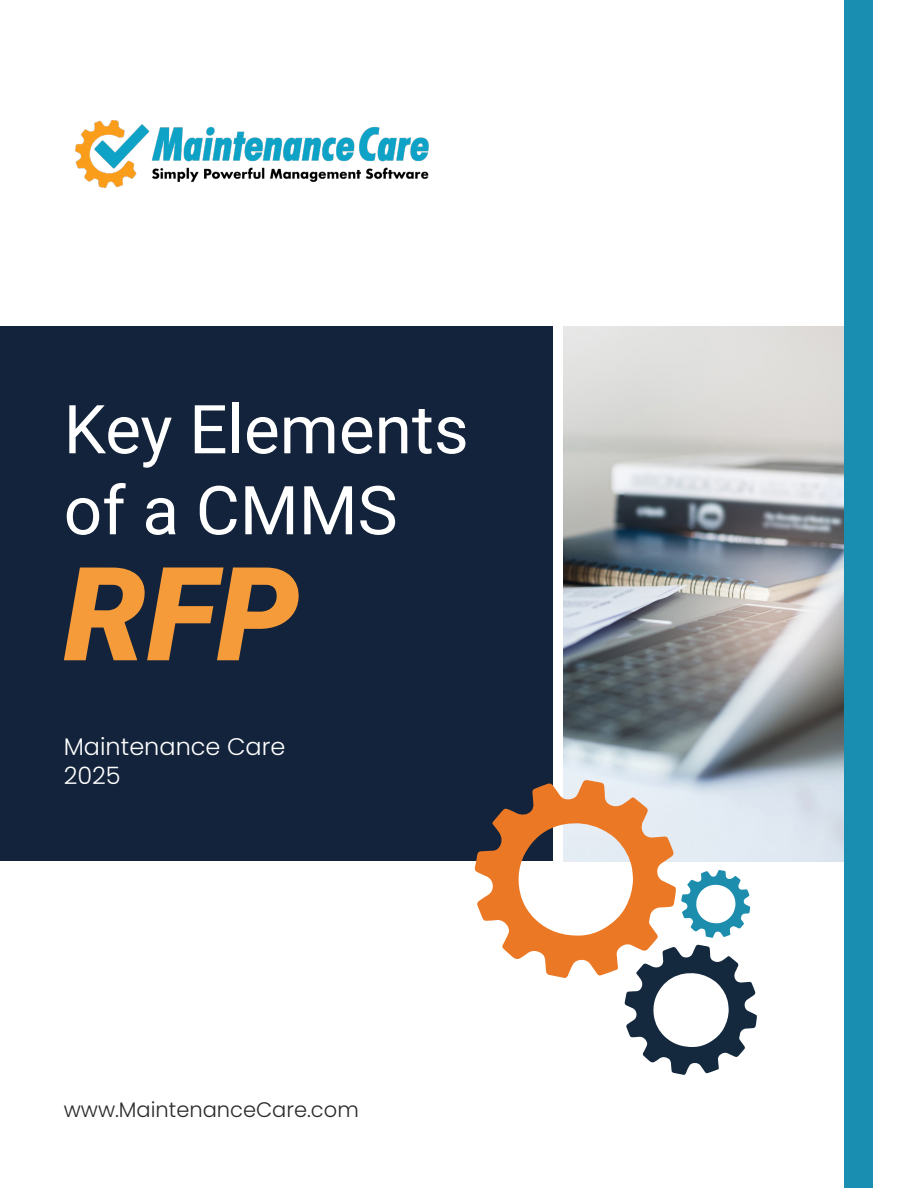
<style>
.page{position:relative;width:918px;height:1188px;background:#fff}
.page>*{position:absolute;margin:0;border:0;box-sizing:border-box;transform-origin:0 0}
.Title_Page{font:italic 900 130.5px "Roboto";color:#f59b3a}
.Title_Page-2{font:67.5px/81px "Roboto";color:#fff}
.Title_Page-3{font:300 24px "Poppins";color:#fff}
.t1{font:300 21px "Poppins";color:#2b292a}
</style>
<div class="page">
<div style="left:1px;top:327px;width:552px;height:534px;background:#13233b"></div>
<img style="left:563px;top:326px;width:281px;height:536px">
<div style="left:844px;top:0;width:28px;height:1188px;background:#198eb0"></div>
<img style="left:76px;top:120px;width:353px;height:68px">
<svg style="left:474px;top:780px;width:283px;height:295px"></svg>
<p class="Title_Page-2" style="left:64px;top:386px;width:407px">Key Elements of a CMMS</p>
<p class="Title_Page" style="left:64px;top:522px;width:238px">RFP</p>
<p class="Title_Page-3" style="left:64px;top:732px;width:223px">Maintenance Care</p>
<p class="Title_Page-3" style="left:64px;top:761px;width:59px">2025</p>
<p class="t1" style="left:64px;top:1098px;width:297px">www.MaintenanceCare.com</p>
</div>
